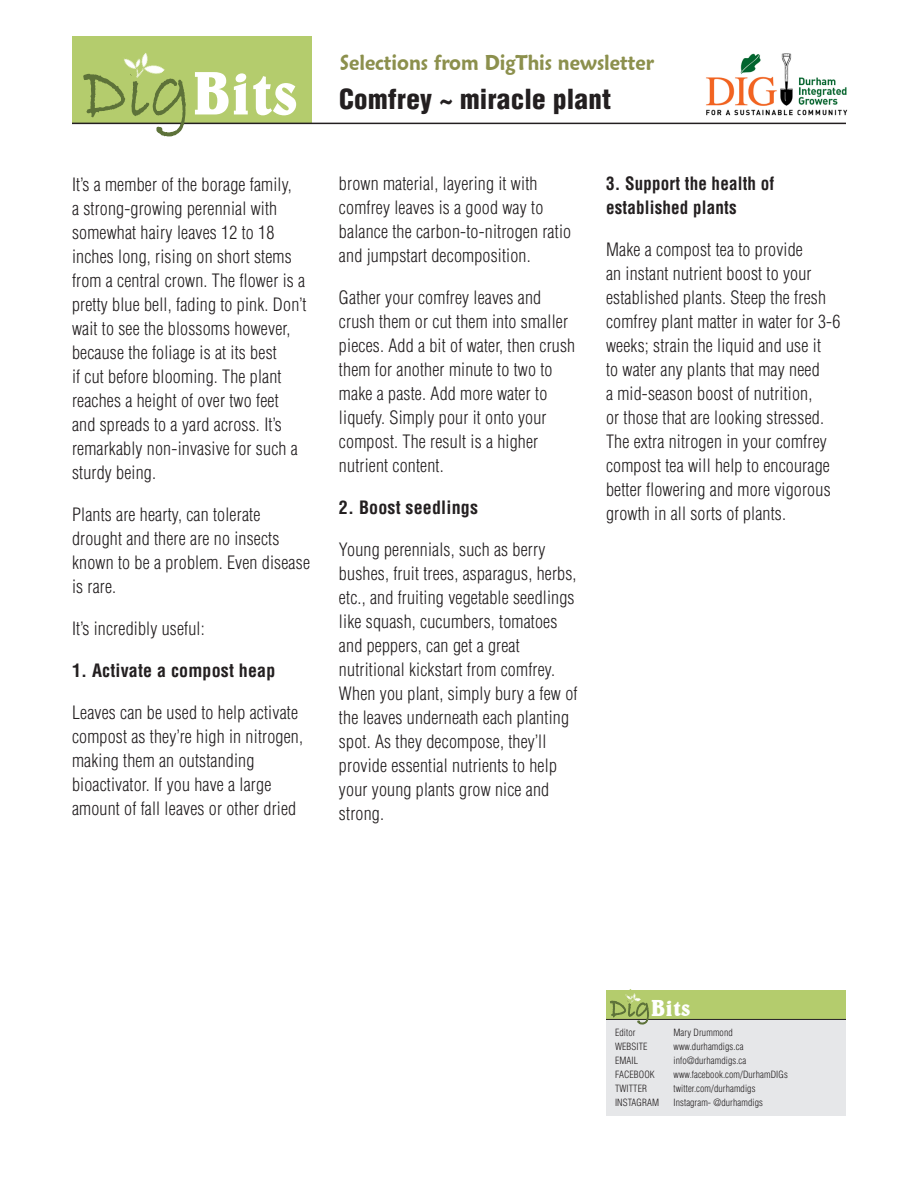
<style>
.page{position:relative;width:918px;height:1188px;background:#fff}
.page>*{position:absolute;margin:0;border:0;box-sizing:border-box;transform-origin:0 0}
.t1{font:700 62.25px "Belwe BT";color:#fff;scale:.9 1}
.t2{font:900 condensed 27px "Helvetica";letter-spacing:.01em;color:#231f20}
.t3{font:700 23.4px "Belwe BT";color:#fff;scale:.9 1}
.t4{font:600 21px "Maiandra GD";color:#8c904d;scale:.9 1}
.t5{font:300 condensed 18px/24px "Helvetica";letter-spacing:.01em;color:#231f20}
.t6{font:700 condensed 18px "Helvetica";letter-spacing:.01em;color:#231f20}
.t7{font:700 condensed 18px/24px "Helvetica";letter-spacing:.01em;color:#231f20;scale:.95 1}
.t8{font:300 condensed 9.75px "Helvetica";letter-spacing:.01em;color:#231f20}
.s1{font-family:"Bradley Hand ITC";font-weight:400;font-size:78.75px;color:#5d7239}
.s2{font-family:"Bradley Hand ITC";font-weight:400;font-size:29.55px;color:#5d7239}
</style>
<div class="page">
<img style="left:706px;top:53px;width:142px;height:63px">
<div style="left:72px;top:36px;width:240px;height:86px;background:#b4cc6d"></div>
<hr style="left:72px;top:123px;width:774px;height:1px;background:#231f20">
<svg style="left:82px;top:73px;width:105px;height:64px"></svg>
<img style="left:118px;top:53px;width:47px;height:36px">
<div style="left:606px;top:1020px;width:240px;height:96px;background:#e6e7e9"></div>
<div style="left:606px;top:990px;width:240px;height:29px;background:#b4cc6d"></div>
<hr style="left:606px;top:1019px;width:240px;height:1px;background:#231f20">
<svg style="left:610px;top:1000px;width:39px;height:25px"></svg>
<img style="left:623px;top:989px;width:18px;height:18px">
<h1 class="t1" style="left:83px;top:54px;width:240px"><span class="s1">Dig</span>Bits</h1>
<p class="t4" style="left:340px;top:50px;width:350px">Selections from DigThis newsletter</p>
<h2 class="t2" style="left:339px;top:82px;width:274px">Comfrey ~ miracle plant</h2>
<p class="t5" style="left:72px;top:172px;width:236px">It’s a member of the borage family,<br>a strong-growing perennial with somewhat hairy leaves 12 to 18 inches long, rising on short stems from a central crown. The flower is a pretty blue bell, fading to pink. Don’t wait to see the blossoms however, because the foliage is at its best<br>if cut before blooming. The plant reaches a height of over two feet<br>and spreads to a yard across. It’s remarkably non-invasive for such a sturdy being.</p>
<p class="t5" style="left:72px;top:502px;width:240px">Plants are hearty, can tolerate drought and there are no insects known to be a problem. Even disease is rare.</p>
<p class="t5" style="left:72px;top:616px;width:134px">It’s incredibly useful:</p>
<p class="t6" style="left:72px;top:659px;width:205px">1. Activate a compost heap</p>
<p class="t5" style="left:72px;top:700px;width:233px">Leaves can be used to help activate compost as they’re high in nitrogen, making them an outstanding bioactivator. If you have a large amount of fall leaves or other dried</p>
<p class="t5" style="left:339px;top:171px;width:234px">brown material, layering it with comfrey leaves is a good way to balance the carbon-to-nitrogen ratio and jumpstart decomposition.</p>
<p class="t5" style="left:339px;top:285px;width:238px">Gather your comfrey leaves and crush them or cut them into smaller pieces. Add a bit of water, then crush them for another minute to two to make a paste. Add more water to liquefy. Simply pour it onto your compost. The result is a higher nutrient content.</p>
<p class="t6" style="left:339px;top:496px;width:141px">2. Boost seedlings</p>
<p class="t5" style="left:339px;top:537px;width:240px">Young perennials, such as berry bushes, fruit trees, asparagus, herbs, etc., and fruiting vegetable seedlings like squash, cucumbers, tomatoes and peppers, can get a great nutritional kickstart from comfrey.<br>When you plant, simply bury a few of the leaves underneath each planting spot. As they decompose, they’ll provide essential nutrients to help your young plants grow nice and strong.</p>
<p class="t7" style="left:606px;top:171px;width:179px">3. Support the health of established plants</p>
<p class="t5" style="left:606px;top:237px;width:236px">Make a compost tea to provide<br>an instant nutrient boost to your established plants. Steep the fresh comfrey plant matter in water for 3-6 weeks; strain the liquid and use it<br>to water any plants that may need<br>a mid-season boost of nutrition,<br>or those that are looking stressed.<br>The extra nitrogen in your comfrey compost tea will help to encourage better flowering and more vigorous growth in all sorts of plants.</p>
<p class="t3" style="left:610px;top:993px;width:91px"><span class="s2">Dig</span>Bits</p>
<p class="t8" style="left:615px;top:1027px;width:22px">Editor</p>
<p class="t8" style="left:674px;top:1027px;width:61px">Mary Drummond</p>
<p class="t8" style="left:615px;top:1041px;width:34px">WEBSITE</p>
<p class="t8" style="left:674px;top:1041px;width:71px">www.durhamdigs.ca</p>
<p class="t8" style="left:615px;top:1055px;width:25px">EMAIL</p>
<p class="t8" style="left:674px;top:1055px;width:74px">info@durhamdigs.ca</p>
<p class="t8" style="left:615px;top:1069px;width:41px">FACEBOOK</p>
<p class="t8" style="left:674px;top:1069px;width:116px">www.facebook.com/DurhamDIGs</p>
<p class="t8" style="left:615px;top:1083px;width:33px">TWITTER</p>
<p class="t8" style="left:674px;top:1083px;width:84px">twitter.com/durhamdigs</p>
<p class="t8" style="left:615px;top:1097px;width:46px">INSTAGRAM</p>
<p class="t8" style="left:674px;top:1097px;width:91px">Instagram- @durhamdigs</p>
</div>
